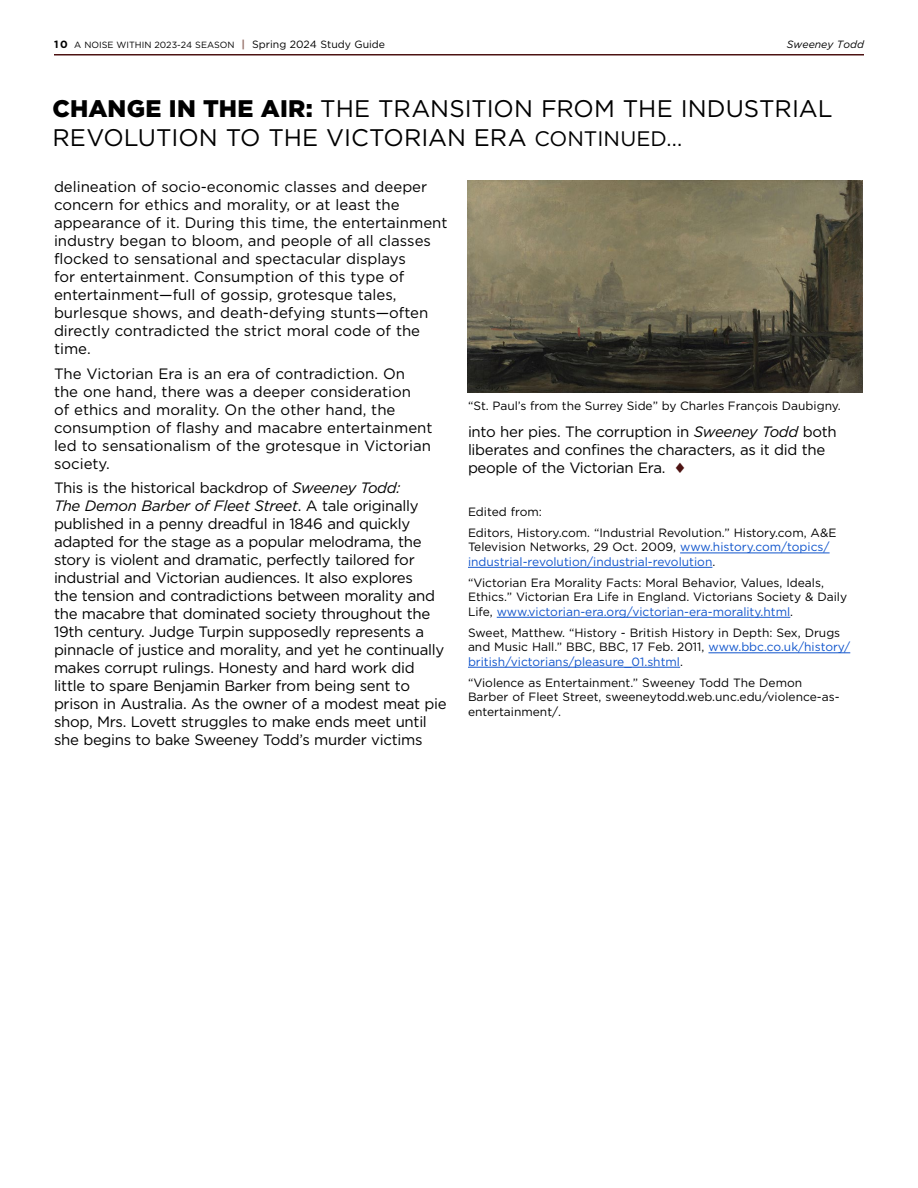
<style>
.page{position:relative;width:918px;height:1188px;background:#fff}
.page>*{position:absolute;margin:0;border:0;box-sizing:border-box;transform-origin:0 0}
.t1{font:24px/28.8px "Gotham";color:#000}
.t2{font:15px/18px "Gotham";letter-spacing:-.02em;color:#000}
.t3{font:15px/18px "Gotham";color:#000}
.t4{font:12px/14.4px "Gotham";color:#000}
.t5{font:12px/14.4px "Gotham";color:#15c}
.t6{font:italic 10.5px "Gotham";color:#000}
.t7{font:9px "Gotham";color:#000}
.s1{font-weight:700;font-size:10.5px}
.s2{font-weight:700;font-size:10.5px;color:#946e66}
.s3{font-size:10.5px}
.s4{font-weight:900}
.s5{font-size:21px}
.s6{font-style:italic}
.s7{color:#4d1312}
.s8{color:#000}
.s9{color:#15c}
</style>
<div class="page">
<hr style="left:680px;top:553px;width:150px;height:1px;background:#15c">
<hr style="left:468px;top:567px;width:244px;height:1px;background:#15c">
<hr style="left:497px;top:617px;width:293px;height:1px;background:#15c">
<hr style="left:708px;top:653px;width:142px;height:1px;background:#15c">
<hr style="left:468px;top:667px;width:212px;height:1px;background:#15c">
<img style="left:468px;top:180px;width:394px;height:213px">
<hr style="left:54px;top:54px;width:810px;height:2px;background:#4d1312">
<p class="t7" style="left:54px;top:39px;width:333px"><span class="s1">10</span> A NOISE WITHIN 2023-24 SEASON <span class="s2">|</span> <span class="s3">Spring 2024 Study Guide</span></p>
<p class="t6" style="left:787px;top:37px;width:79px">Sweeney Todd</p>
<h1 class="t1" style="left:52px;top:94px;width:782px"><span class="s4">CHANGE IN THE AIR:</span> THE TRANSITION FROM THE INDUSTRIAL<br>REVOLUTION TO THE VICTORIAN ERA <span class="s5">CONTINUED...</span></h1>
<p class="t3" style="left:54px;top:177px;width:395px">delineation of socio-economic classes and deeper concern for ethics and morality, or at least the appearance of it. During this time, the entertainment industry began to bloom, and people of all classes flocked to sensational and spectacular displays<br>for entertainment. Consumption of this type of entertainment—full of gossip, grotesque tales, burlesque shows, and death-defying stunts—often directly contradicted the strict moral code of the time.</p>
<p class="t3" style="left:54px;top:364px;width:380px">The Victorian Era is an era of contradiction. On the one hand, there was a deeper consideration<br>of ethics and morality. On the other hand, the consumption of flashy and macabre entertainment led to sensationalism of the grotesque in Victorian society.</p>
<p class="t2" style="left:54px;top:479px;width:394px">This is the historical backdrop of <span class="s6">Sweeney Todd:<br>The Demon Barber of Fleet Street</span>. A tale originally published in a penny dreadful in 1846 and quickly adapted for the stage as a popular melodrama, the story is violent and dramatic, perfectly tailored for industrial and Victorian audiences. It also explores<br>the tension and contradictions between morality and the macabre that dominated society throughout the 19th century. Judge Turpin supposedly represents a pinnacle of justice and morality, and yet he continually makes corrupt rulings. Honesty and hard work did little to spare Benjamin Barker from being sent to prison in Australia. As the owner of a modest meat pie shop, Mrs. Lovett struggles to make ends meet until she begins to bake Sweeney Todd’s murder victims</p>
<p class="t4" style="left:468px;top:398px;width:374px">“St. Paul’s from the Surrey Side” by Charles François Daubigny.</p>
<p class="t2" style="left:468px;top:423px;width:370px">into her pies. The corruption in <span class="s6">Sweeney Todd</span> both liberates and confines the characters, as it did the people of the Victorian Era. <span class="s7">♦</span></p>
<p class="t4" style="left:468px;top:501px;width:370px;line-height:21.1px">Edited from:<br>Editors, History.com. “Industrial Revolution.” History.com, A&amp;E</p>
<p class="t5" style="left:468px;top:540px;width:363px"><span class="s8">Television Networks, 29 Oct. 2009,</span> www.history.com/topics/ industrial-revolution/industrial-revolution<span class="s8">.</span></p>
<p class="t4" style="left:468px;top:575px;width:381px">“Victorian Era Morality Facts: Moral Behavior, Values, Ideals,<br>Ethics.” Victorian Era Life in England. Victorians Society &amp; Daily<br>Life, <span class="s9">www.victorian-era.org/victorian-era-morality.html</span>.</p>
<p class="t4" style="left:468px;top:625px;width:384px">Sweet, Matthew. “History - British History in Depth: Sex, Drugs and Music Hall.” BBC, BBC, 17 Feb. 2011, <span class="s9">www.bbc.co.uk/history/ british/victorians/pleasure_01.shtml</span>.</p>
<p class="t4" style="left:468px;top:675px;width:373px">“Violence as Entertainment.” Sweeney Todd The Demon<br>Barber of Fleet Street, sweeneytodd.web.unc.edu/violence-as&shy;entertainment/.</p>
</div>
